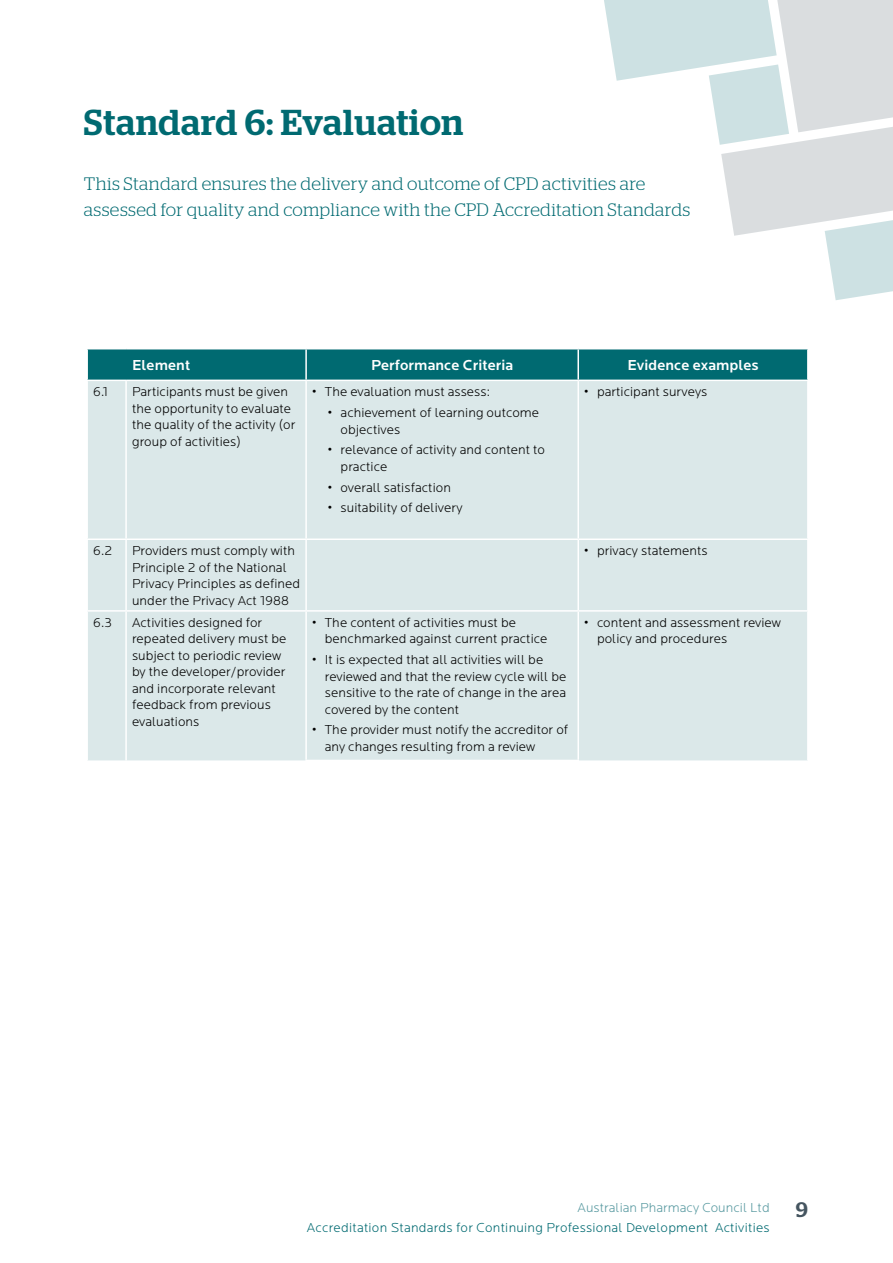
<style>
.page{position:relative;width:893px;height:1263px;background:#fff}
.page>*{position:absolute;margin:0;border:0;box-sizing:border-box;transform-origin:0 0}
.t1{font:500 36px "Stag";letter-spacing:.02em;color:#006a71}
.t2{font:500 21px "Stag";color:#455560}
.t3{font:300 18px/25.5px "Stag";letter-spacing:.02em;color:#006a71}
.t4{font:500 15px "Locator";letter-spacing:.005em;color:#fff}
.t5{font:300 13.5px/16.5px "Locator";letter-spacing:.005em;color:#000}
.t6{font:300 13.5px "Locator";letter-spacing:.02em;color:#006a71}
.t7{font:300 13.5px "Locator";letter-spacing:.005em;color:#599aa1}
</style>
<div class="page">
<svg style="left:604px;top:0;width:289px;height:300px"></svg>
<div style="left:88px;top:349px;width:719px;height:31px;background:#006a71"></div>
<div style="left:88px;top:381px;width:719px;height:379px;background:#dbe8e9"></div>
<hr style="left:305px;top:349px;width:2px;height:31px;background:#fff">
<hr style="left:577px;top:349px;width:2px;height:31px;background:#fff">
<hr style="left:125px;top:381px;width:2px;height:157px;background:#fff">
<hr style="left:305px;top:381px;width:2px;height:157px;background:#fff">
<hr style="left:577px;top:381px;width:2px;height:157px;background:#fff">
<hr style="left:125px;top:540px;width:2px;height:70px;background:#fff">
<hr style="left:305px;top:540px;width:2px;height:70px;background:#fff">
<hr style="left:577px;top:540px;width:2px;height:70px;background:#fff">
<hr style="left:125px;top:612px;width:2px;height:148px;background:#fff">
<hr style="left:305px;top:612px;width:2px;height:148px;background:#fff">
<hr style="left:577px;top:612px;width:2px;height:148px;background:#fff">
<hr style="left:86px;top:538px;width:40px;height:2px;background:#fff">
<hr style="left:126px;top:538px;width:180px;height:2px;background:#fff">
<hr style="left:306px;top:538px;width:272px;height:2px;background:#fff">
<hr style="left:578px;top:538px;width:231px;height:2px;background:#fff">
<hr style="left:86px;top:610px;width:40px;height:2px;background:#fff">
<hr style="left:126px;top:610px;width:180px;height:2px;background:#fff">
<hr style="left:306px;top:610px;width:272px;height:2px;background:#fff">
<hr style="left:578px;top:610px;width:231px;height:2px;background:#fff">
<h1 class="t1" style="left:84px;top:101px;width:381px">Standard 6: Evaluation</h1>
<h3 class="t3" style="left:84px;top:171px;width:608px">This Standard ensures the delivery and outcome of CPD activities are assessed for quality and compliance with the CPD Accreditation Standards</h3>
<p class="t4" style="left:132px;top:357px;width:60px">Element</p>
<p class="t4" style="left:371px;top:357px;width:144px">Performance Criteria</p>
<p class="t4" style="left:627px;top:357px;width:133px">Evidence examples</p>
<p class="t5" style="left:93px;top:384px;width:16px">6.1</p>
<p class="t5" style="left:132px;top:384px;width:165px">Participants must be given the opportunity to evaluate the quality of the activity (or group of activities)</p>
<p class="t5" style="left:312px;top:384px;width:179px">• The evaluation must assess:</p>
<p class="t5" style="left:341px;top:405px;width:200px;text-indent:-13px">• achievement of learning outcome objectives</p>
<p class="t5" style="left:341px;top:442px;width:206px;text-indent:-13px">• relevance of activity and content to practice</p>
<p class="t5" style="left:328px;top:479px;width:125px">• overall satisfaction</p>
<p class="t5" style="left:328px;top:500px;width:136px">• suitability of delivery</p>
<p class="t5" style="left:584px;top:384px;width:125px">• participant surveys</p>
<p class="t5" style="left:93px;top:543px;width:21px">6.2</p>
<p class="t5" style="left:132px;top:543px;width:169px">Providers must comply with<br>Principle 2 of the National<br>Privacy Principles as defined under the Privacy Act 1988</p>
<p class="t5" style="left:584px;top:543px;width:125px">• privacy statements</p>
<p class="t5" style="left:93px;top:615px;width:20px">6.3</p>
<p class="t5" style="left:132px;top:615px;width:156px">Activities designed for repeated delivery must be subject to periodic review by the developer/provider and incorporate relevant feedback from previous evaluations</p>
<p class="t5" style="left:325px;top:615px;width:224px;text-indent:-13px">• The content of activities must be benchmarked against current practice</p>
<p class="t5" style="left:597px;top:615px;width:185px;text-indent:-13px">• content and assessment review policy and procedures</p>
<p class="t5" style="left:325px;top:652px;width:243px;text-indent:-13px">• It is expected that all activities will be reviewed and that the review cycle will be sensitive to the rate of change in the area covered by the content</p>
<p class="t5" style="left:325px;top:722px;width:245px;text-indent:-13px">• The provider must notify the accreditor of any changes resulting from a review</p>
<p class="t7" style="left:577px;top:1201px;width:194px">Australian Pharmacy Council Ltd</p>
<p class="t6" style="left:307px;top:1220px;width:464px">Accreditation Standards for Continuing Professional Development Activities</p>
<h2 class="t2" style="left:796px;top:1197px;width:14px">9</h2>
</div>
